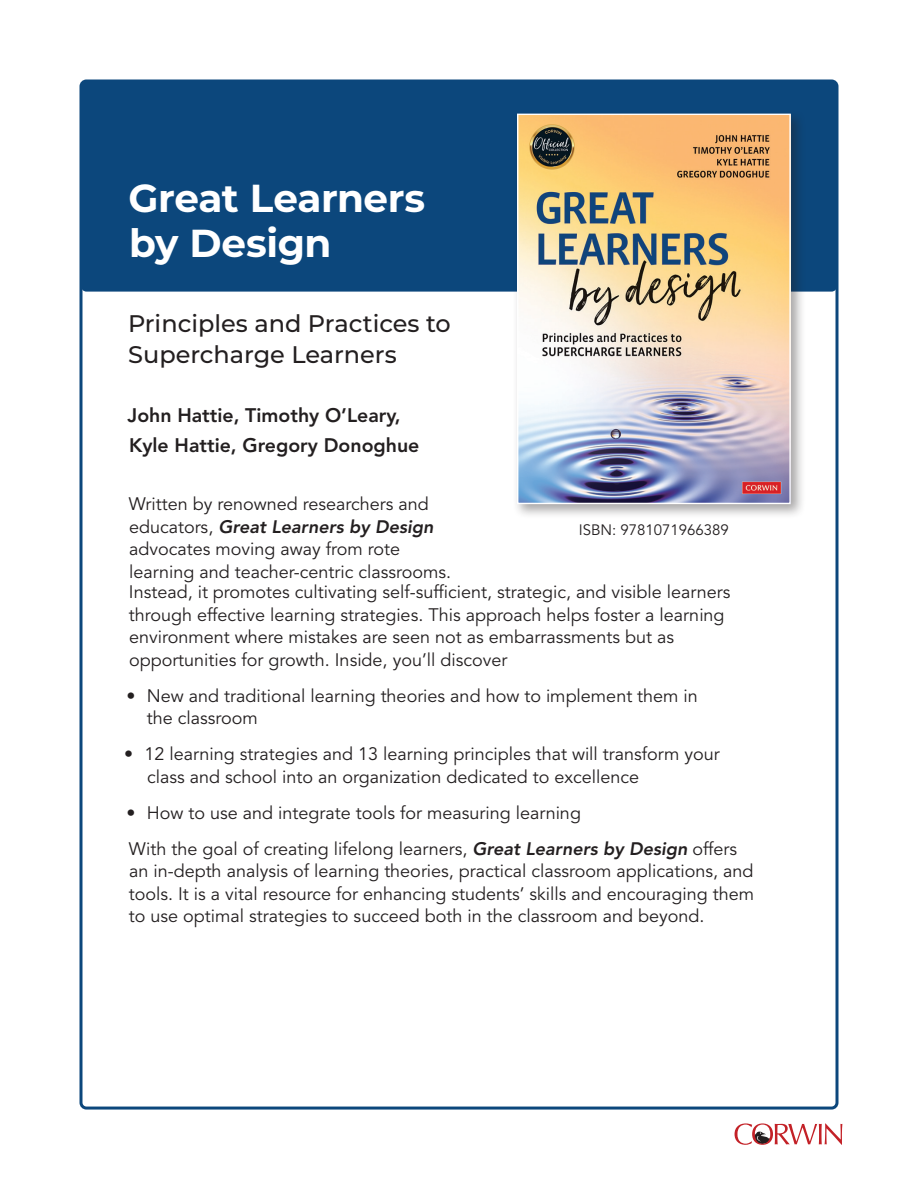
<style>
.page{position:relative;width:918px;height:1188px;background:#fff}
.page>*{position:absolute;margin:0;border:0;box-sizing:border-box;transform-origin:0 0}
.Book_Title{font:700 39px/45px "Montserrat";letter-spacing:-.01em;color:#fff}
.Subtitle{font:500 24px/31.5px "Montserrat";color:#231f20}
.Authors{font:800 19.5px/30px "Avenir LT Std";color:#231f20}
.Body_Text{font:18px/22.5px "Avenir LT Std";color:#231f20}
.Price_Line{font:15px "Avenir LT Std";color:#231f20}
.s1{font-weight:800;font-style:italic}
</style>
<div class="page">
<svg style="left:735px;top:1123px;width:107px;height:22px"></svg>
<div style="left:81px;top:81px;width:756px;height:211px;background:#0c477c;border-radius:5px"></div>
<div style="left:513px;top:109px;width:293px;height:410px;background:#231f20;opacity:.4"></div>
<img style="left:519px;top:116px;width:270px;height:386px">
<div style="left:517px;top:114px;width:274px;height:390px;border:1px solid #fff"></div>
<p class="Book_Title" style="left:128px;top:173px;width:298px">Great Learners by Design</p>
<p class="Subtitle" style="left:128px;top:306px;width:324px">Principles and Practices to<br>Supercharge Learners</p>
<p class="Authors" style="left:128px;top:401px;width:293px">John Hattie, Timothy O’Leary,<br>Kyle Hattie, Gregory Donoghue</p>
<p class="Body_Text" style="left:129px;top:493px;width:324px">Written by renowned researchers and educators, <span class="s1">Great Learners by Design </span>advocates moving away from rote learning and teacher-centric classrooms.</p>
<p class="Price_Line" style="left:579px;top:521px;width:152px">ISBN: 9781071966389</p>
<p class="Body_Text" style="left:129px;top:582px;width:603px">Instead, it promotes cultivating self-sufficient, strategic, and visible learners through effective learning strategies. This approach helps foster a learning environment where mistakes are seen not as embarrassments but as opportunities for growth. Inside, you’ll discover</p>
<p class="Body_Text" style="left:147px;top:685px;width:553px;text-indent:-20px">• New and traditional learning theories and how to implement them in the classroom</p>
<p class="Body_Text" style="left:147px;top:744px;width:574px;text-indent:-23px">• 12 learning strategies and 13 learning principles that will transform your class and school into an organization dedicated to excellence</p>
<p class="Body_Text" style="left:127px;top:802px;width:456px">• How to use and integrate tools for measuring learning</p>
<p class="Body_Text" style="left:129px;top:838px;width:627px">With the goal of creating lifelong learners, <span class="s1">Great Learners by Design</span> offers an in-depth analysis of learning theories, practical classroom applications, and tools. It is a vital resource for enhancing students’ skills and encouraging them to use optimal strategies to succeed both in the classroom and beyond.</p>
</div>
